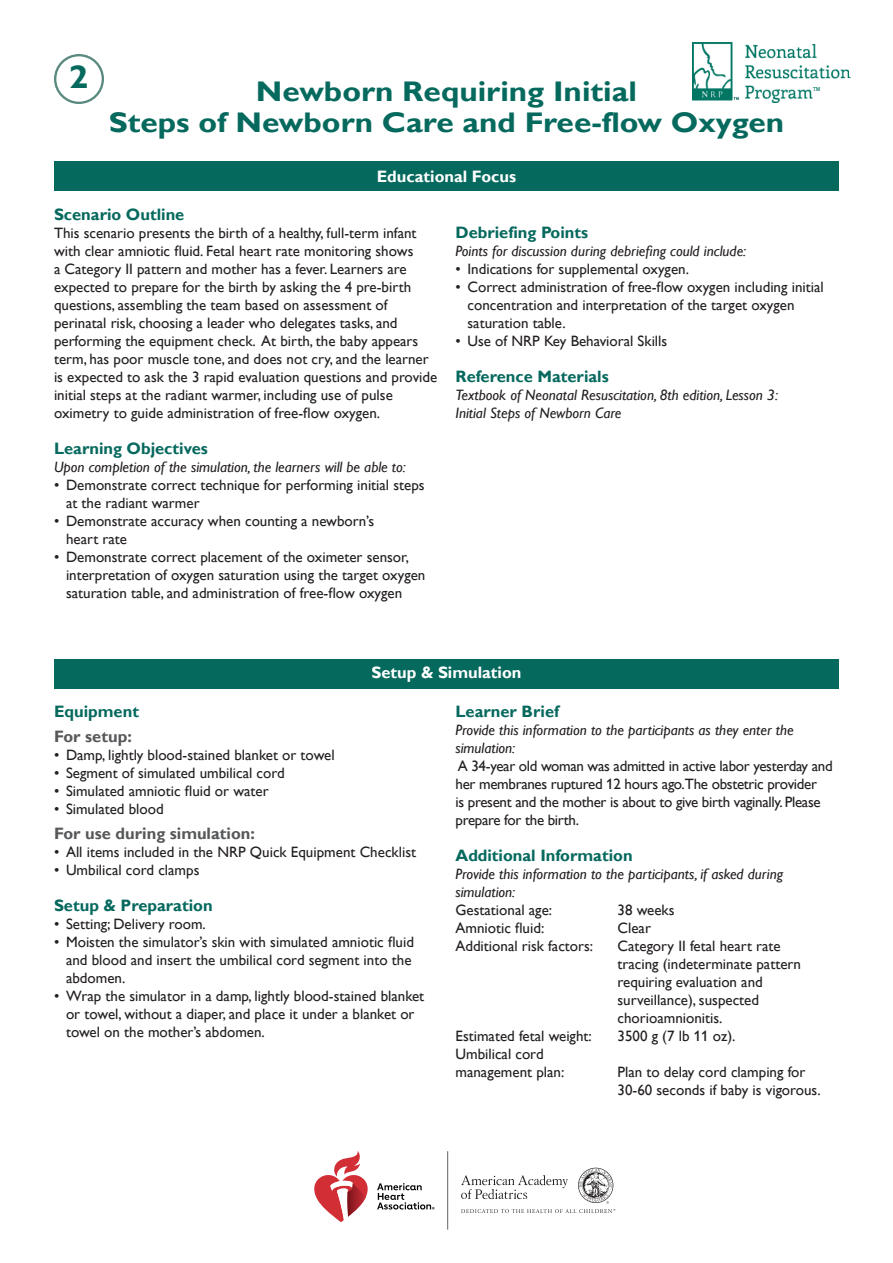
<style>
.page{position:relative;width:893px;height:1263px;background:#fff}
.page>*{position:absolute;margin:0;border:0;box-sizing:border-box;transform-origin:0 0}
.t1{font:700 32.4px "Gill Alt One";color:#06695e;scale:1.11 1}
.t2{font:700 28.35px/31.5px "Gill Alt One";color:#06695e;text-align:center;scale:1.11 1}
.Sub_Header{font:700 16.5px "Gill Alt One";color:#06695e}
.Sub_Header-2{font:700 16.5px "Gill Alt One";color:#57585a}
.Sub_Header-3{font:700 16.5px "Gill Alt One";color:#fff}
.Body_text{font:15px/18px "Gill Alt One";color:#231f20}
.Body_text-2{font:italic 15px/18px "Gill Alt One";color:#231f20}
.Body_text-3{font:15px/18px "Gill Alt One";letter-spacing:-.02em;color:#231f20}
</style>
<div class="page">
<div style="left:54px;top:659px;width:785px;height:30px;background:#06695e"></div>
<div style="left:54px;top:162px;width:785px;height:29px;background:#06695e"></div>
<div style="left:54px;top:54px;width:50px;height:50px;border:2px solid #5b8a81;border-radius:50%"></div>
<img style="left:692px;top:43px;width:158px;height:59px">
<svg style="left:461px;top:1168px;width:154px;height:45px"></svg>
<svg style="left:314px;top:1151px;width:54px;height:71px"></svg>
<svg style="left:377px;top:1183px;width:58px;height:26px"></svg>
<hr style="left:447px;top:1151px;width:1px;height:78px;background:#636466">
<p class="t1" style="left:69px;top:58px;width:19px">2</p>
<p class="t2" style="left:109px;top:75px;width:610px">Newborn Requiring Initial<br>Steps of Newborn Care and Free-flow Oxygen</p>
<p class="Sub_Header-3" style="left:377px;top:167px;width:141px">Educational Focus</p>
<p class="Sub_Header" style="left:54px;top:205px;width:132px">Scenario Outline</p>
<p class="Body_text" style="left:54px;top:224px;width:385px">This scenario presents the birth of a healthy, full-term infant with clear amniotic fluid. Fetal heart rate monitoring shows<br>a Category II pattern and mother has a fever. Learners are expected to prepare for the birth by asking the 4 pre-birth questions, assembling the team based on assessment of perinatal risk, choosing a leader who delegates tasks, and performing the equipment check. At birth, the baby appears term, has poor muscle tone, and does not cry, and the learner is expected to ask the 3 rapid evaluation questions and provide initial steps at the radiant warmer, including use of pulse oximetry to guide administration of free-flow oxygen.</p>
<p class="Sub_Header" style="left:54px;top:439px;width:155px">Learning Objectives</p>
<p class="Body_text-2" style="left:54px;top:458px;width:353px">Upon completion of the simulation, the learners will be able to:</p>
<p class="Body_text" style="left:66px;top:476px;width:360px;text-indent:-12px">• Demonstrate correct technique for performing initial steps at the radiant warmer</p>
<p class="Body_text" style="left:66px;top:512px;width:310px;text-indent:-12px">• Demonstrate accuracy when counting a newborn’s heart rate</p>
<p class="Body_text" style="left:66px;top:548px;width:361px;text-indent:-12px">• Demonstrate correct placement of the oximeter sensor, interpretation of oxygen saturation using the target oxygen saturation table, and administration of free-flow oxygen</p>
<p class="Sub_Header" style="left:455px;top:223px;width:134px">Debriefing Points</p>
<p class="Body_text-2" style="left:455px;top:242px;width:292px">Points for discussion during debriefing could include:</p>
<p class="Body_text" style="left:455px;top:260px;width:235px">• Indications for supplemental oxygen.</p>
<p class="Body_text" style="left:467px;top:278px;width:358px;text-indent:-12px">• Correct administration of free-flow oxygen including initial concentration and interpretation of the target oxygen saturation table.</p>
<p class="Body_text" style="left:455px;top:332px;width:213px">• Use of NRP Key Behavioral Skills</p>
<p class="Sub_Header" style="left:455px;top:367px;width:155px">Reference Materials</p>
<p class="Body_text-2" style="left:455px;top:386px;width:324px">Textbook of Neonatal Resuscitation, 8th edition, Lesson 3:<br>Initial Steps of Newborn Care</p>
<p class="Sub_Header-3" style="left:371px;top:663px;width:152px">Setup &amp; Simulation</p>
<p class="Sub_Header" style="left:54px;top:702px;width:87px">Equipment</p>
<p class="Sub_Header-2" style="left:54px;top:727px;width:79px">For setup:</p>
<p class="Body_text" style="left:54px;top:746px;width:282px">• Damp, lightly blood-stained blanket or towel</p>
<p class="Body_text" style="left:54px;top:764px;width:232px">• Segment of simulated umbilical cord</p>
<p class="Body_text" style="left:54px;top:782px;width:216px">• Simulated amniotic fluid or water</p>
<p class="Body_text" style="left:54px;top:800px;width:111px">• Simulated blood</p>
<p class="Sub_Header-2" style="left:54px;top:824px;width:202px">For use during simulation:</p>
<p class="Body_text" style="left:54px;top:843px;width:364px">• All items included in the NRP Quick Equipment Checklist</p>
<p class="Body_text" style="left:54px;top:861px;width:147px">• Umbilical cord clamps</p>
<p class="Sub_Header" style="left:54px;top:896px;width:160px">Setup &amp; Preparation</p>
<p class="Body_text" style="left:54px;top:915px;width:153px">• Setting; Delivery room.</p>
<p class="Body_text" style="left:66px;top:933px;width:349px;text-indent:-12px">• Moisten the simulator’s skin with simulated amniotic fluid and blood and insert the umbilical cord segment into the abdomen.</p>
<p class="Body_text" style="left:66px;top:987px;width:360px;text-indent:-12px">• Wrap the simulator in a damp, lightly blood-stained blanket or towel, without a diaper, and place it under a blanket or towel on the mother’s abdomen.</p>
<p class="Sub_Header" style="left:455px;top:702px;width:105px">Learner Brief</p>
<p class="Body_text-2" style="left:455px;top:721px;width:340px">Provide this information to the participants as they enter the simulation:</p>
<p class="Body_text-3" style="left:455px;top:757px;width:379px">A 34-year old woman was admitted in active labor yesterday and her membranes ruptured 12 hours ago.The obstetric provider<br>is present and the mother is about to give birth vaginally. Please prepare for the birth.</p>
<p class="Sub_Header" style="left:455px;top:846px;width:179px">Additional Information</p>
<p class="Body_text-2" style="left:455px;top:865px;width:329px">Provide this information to the participants, if asked during simulation:</p>
<p class="Body_text" style="left:455px;top:901px;width:98px">Gestational age:</p>
<p class="Body_text" style="left:617px;top:901px;width:58px">38 weeks</p>
<p class="Body_text" style="left:455px;top:919px;width:90px">Amniotic fluid:</p>
<p class="Body_text" style="left:617px;top:919px;width:35px">Clear</p>
<p class="Body_text" style="left:455px;top:937px;width:139px">Additional risk factors:</p>
<p class="Body_text" style="left:617px;top:937px;width:165px">Category II fetal heart rate</p>
<p class="Body_text" style="left:617px;top:955px;width:185px">tracing (indeterminate pattern</p>
<p class="Body_text" style="left:617px;top:973px;width:147px">requiring evaluation and</p>
<p class="Body_text" style="left:617px;top:991px;width:143px">surveillance), suspected</p>
<p class="Body_text" style="left:617px;top:1009px;width:107px">chorioamnionitis.</p>
<p class="Body_text" style="left:455px;top:1027px;width:138px">Estimated fetal weight:</p>
<p class="Body_text" style="left:617px;top:1027px;width:120px">3500 g (7 lb 11 oz).</p>
<p class="Body_text" style="left:455px;top:1045px;width:110px">Umbilical cord management plan:</p>
<p class="Body_text" style="left:617px;top:1063px;width:189px">Plan to delay cord clamping for</p>
<p class="Body_text" style="left:617px;top:1081px;width:205px">30-60 seconds if baby is vigorous.</p>
</div>
